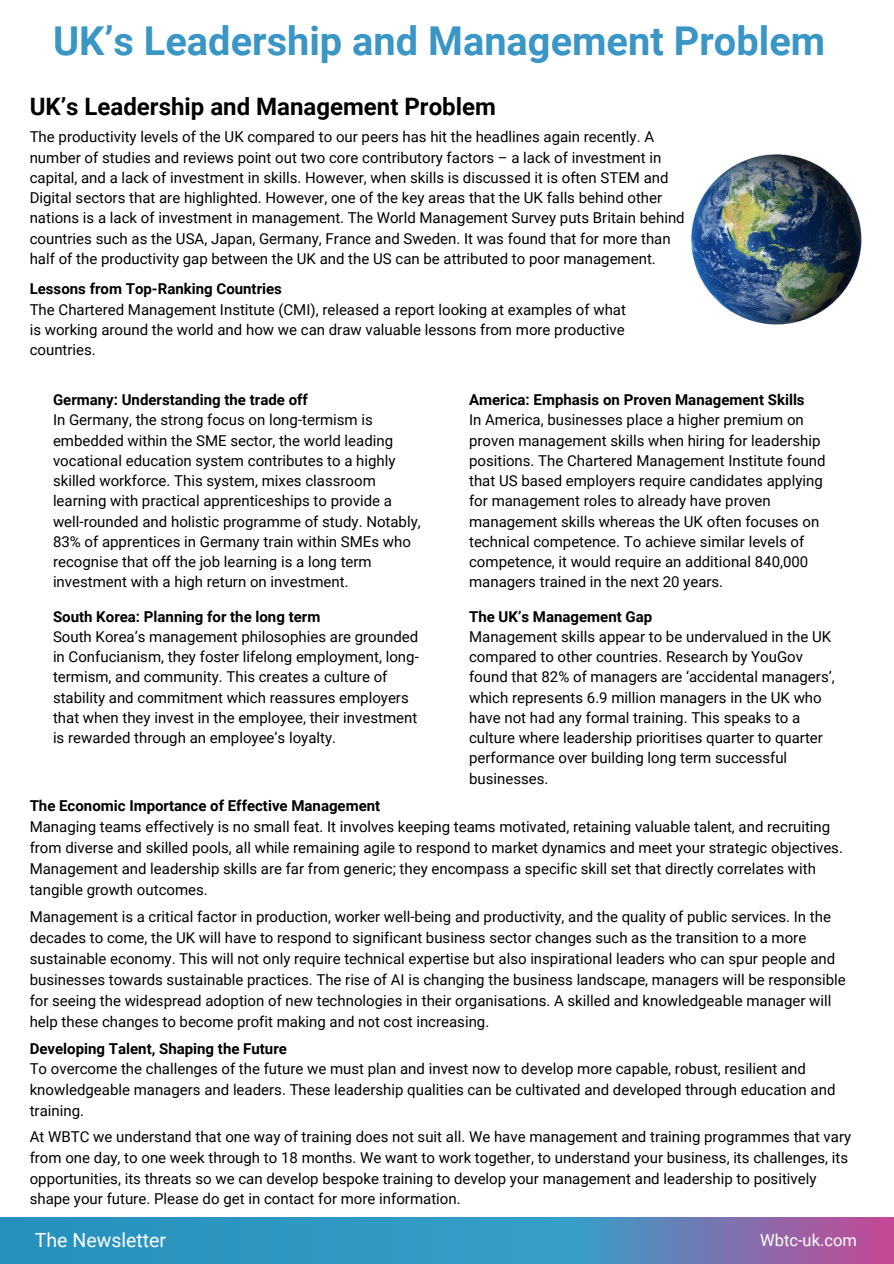
<style>
.page{position:relative;width:894px;height:1264px;background:#fff}
.page>*{position:absolute;margin:0;border:0;box-sizing:border-box;transform-origin:0 0}
.t1{font:700 39.75px "Roboto";color:#3a96c5}
.t2{font:700 24px "Roboto";color:#000}
.t3{font:19.5px "Roboto";color:#fff}
.t4{font:16.5px "Roboto";color:#fff}
.t5{font:15px/20.2px "Roboto";color:#000}
.t6{font:700 15px "Roboto";color:#000}
.s1{font-family:"Cooper Hewitt";font-size:12px}
</style>
<div class="page">
<img style="left:691px;top:154px;width:171px;height:171px">
<svg style="left:0;top:1217px;width:893px;height:46px;background:#4a8abb"></svg>
<h1 class="t1" style="left:53px;top:18px;width:773px">UK’s Leadership and Management Problem</h1>
<h2 class="t2" style="left:30px;top:93px;width:467px">UK’s Leadership and Management Problem</h2>
<p class="t5" style="left:30px;top:127px;width:656px">The productivity levels of the UK compared to our peers has hit the headlines again recently. A number of studies and reviews point out two core contributory factors – a lack of investment in capital, and a lack of investment in skills. However, when skills is discussed it is often STEM and Digital sectors that are highlighted. However, one of the key areas that the UK falls behind other nations is a lack of investment in management. The World Management Survey puts Britain behind countries such as the USA, Japan, Germany, France and Sweden. It was found that for more than half of the productivity gap between the UK and the US can be attributed to poor management.</p>
<p class="t6" style="left:30px;top:280px;width:254px">Lessons from Top-Ranking Countries</p>
<p class="t5" style="left:30px;top:299px;width:597px;text-align:justify">The Chartered Management Institute (CMI), released a report looking at examples of what is working around the world and how we can draw valuable lessons from more productive countries.</p>
<p class="t6" style="left:53px;top:391px;width:256px">Germany: Understanding the trade off</p>
<p class="t5" style="left:53px;top:410px;width:369px">In Germany, the strong focus on long-termism is embedded within the SME sector, the world leading vocational education system contributes to a highly skilled workforce. This system, mixes classroom learning with practical apprenticeships to provide a well-rounded and holistic programme of study. Notably, 83% of apprentices in Germany train within SMEs who recognise that off the job learning is a long term investment with a high return on investment.</p>
<p class="t6" style="left:53px;top:607px;width:269px">South Korea: Planning for the long term</p>
<p class="t5" style="left:53px;top:626px;width:367px">South Korea’s management philosophies are grounded in Confucianism, they foster lifelong employment, long&shy;termism, and community. This creates a culture of stability and commitment which reassures employers that when they invest in the employee, their investment is rewarded through an employee’s loyalty.</p>
<p class="t6" style="left:469px;top:391px;width:337px">America: Emphasis on Proven Management Skills</p>
<p class="t5" style="left:469px;top:410px;width:358px">In America, businesses place a higher premium on proven management skills when hiring for leadership positions. The Chartered Management Institute found that US based employers require candidates applying for management roles to already have proven management skills whereas the UK often focuses on technical competence. To achieve similar levels of competence, it would require an additional 840,000 managers trained in the next 20 years.</p>
<p class="t6" style="left:469px;top:607px;width:185px">The UK’s Management Gap</p>
<p class="t5" style="left:469px;top:626px;width:367px">Management skills appear to be undervalued in the UK compared to other countries. Research by YouGov found that 82% of managers are ‘accidental managers’, which represents 6.9 million managers in the UK who have not had any formal training. This speaks to a culture where leadership prioritises quarter to quarter performance over building long term successful businesses.</p>
<p class="t6" style="left:30px;top:797px;width:352px">The Economic Importance of Effective Management</p>
<p class="t5" style="left:30px;top:816px;width:814px;line-height:21px">Managing teams effectively is no small feat. It involves keeping teams motivated, retaining valuable talent, and recruiting from diverse and skilled pools, all while remaining agile to respond to market dynamics and meet your strategic objectives.<br>Management and leadership skills are far from generic; they encompass a specific skill set that directly correlates with tangible growth outcomes.</p>
<p class="t5" style="left:30px;top:906px;width:817px;line-height:21px">Management is a critical factor in production, worker well-being and productivity, and the quality of public services. In the decades to come, the UK will have to respond to significant business sector changes such as the transition to a more sustainable economy. This will not only require technical expertise but also inspirational leaders who can spur people and businesses towards sustainable practices. The rise of AI is changing the business landscape, managers will be responsible for seeing the widespread adoption of new technologies in their organisations. A skilled and knowledgeable manager will help these changes to become profit making and not cost increasing.</p>
<p class="t6" style="left:30px;top:1039px;width:259px">Developing Talent, Shaping the Future</p>
<p class="t5" style="left:30px;top:1058px;width:807px;line-height:20.7px">To overcome the challenges of the future we must plan and invest now to develop more capable, robust, resilient and knowledgeable managers and leaders. These leadership qualities can be cultivated and developed through education and training.</p>
<p class="t5" style="left:30px;top:1126px;width:822px;line-height:20.7px">At WBTC we understand that one way of training does not suit all. We have management and training programmes that vary from one day, to one week through to 18 months. We want to work together, to understand your business, its challenges, its opportunities, its threats so we can develop bespoke training to develop your management and leadership to positively shape your future. Please do get in contact for more information.</p>
<h3 class="t3" style="left:35px;top:1229px;width:133px">The Newsletter</h3>
<p class="t4" style="left:760px;top:1230px;width:105px">W b t c<span class="s1">w</span>- u<span class="s1">b t</span>k<span class="s1">c</span>.<span class="s1">-</span>c<span class="s1">u k</span>o<span class="s1">. c</span>m<span class="s1">o m</span></p>
</div>
